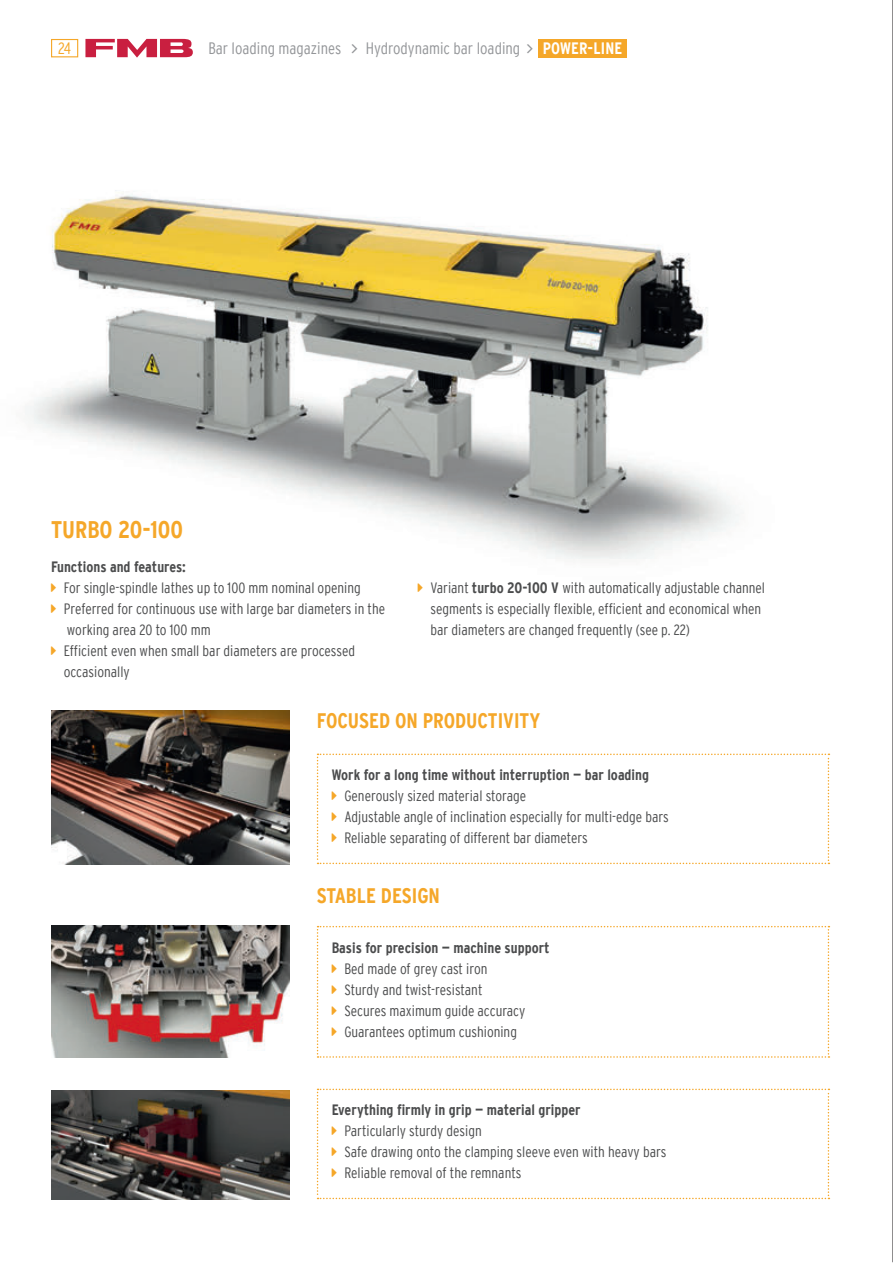
<style>
.page{position:relative;width:893px;height:1263px;background:#fff}
.page>*{position:absolute;margin:0;border:0;box-sizing:border-box;transform-origin:0 0}
.t1{font:700 condensed 24px "Interstate";color:#f5a729}
.t2{font:700 condensed 21px "Interstate";color:#f5a729}
.t3{font:300 condensed 16.5px "Interstate";color:#939598}
.t4{font:700 condensed 16.5px "Interstate";letter-spacing:.01em;color:#fff}
.t5{font:300 condensed 16.5px "Interstate";color:#f5a729}
.t6{font:300 condensed 15px/21px "Interstate";color:#4b4c4d}
.t7{font:700 condensed 15px "Interstate";color:#4b4c4d}
.s1{font-weight:700}
</style>
<div class="page">
<div style="left:51px;top:39px;width:27px;height:18px;border:1px solid #f5a729"></div>
<hr style="left:892px;top:0;width:1px;height:1262px;background:#231f20">
<svg style="left:85px;top:39px;width:108px;height:19px"></svg>
<img style="left:25px;top:190px;width:714px;height:370px">
<div style="left:538px;top:39px;width:88px;height:18px;background:#f5a729"></div>
<img style="left:51px;top:926px;width:238px;height:132px">
<img style="left:51px;top:711px;width:238px;height:153px">
<img style="left:51px;top:1091px;width:238px;height:108px">
<svg style="left:317px;top:926px;width:512px;height:132px"></svg>
<svg style="left:317px;top:753px;width:512px;height:111px"></svg>
<svg style="left:317px;top:1089px;width:512px;height:110px"></svg>
<p class="t5" style="left:58px;top:39px;width:15px">24</p>
<p class="t3" style="left:208px;top:38px;width:134px">Bar loading magazines</p>
<p class="t3" style="left:366px;top:38px;width:156px">Hydrodynamic bar loading</p>
<p class="t4" style="left:543px;top:39px;width:81px">POWER-LINE</p>
<h1 class="t1" style="left:51px;top:516px;width:134px">TURBO 20-100</h1>
<p class="t7" style="left:51px;top:558px;width:136px">Functions and features:</p>
<p class="t6" style="left:64px;top:577px;width:323px">For single-spindle lathes up to 100 mm nominal opening Preferred for continuous use with large bar diameters in the working area 20 to 100 mm<br>Efficient even when small bar diameters are processed occasionally</p>
<p class="t6" style="left:431px;top:577px;width:336px">Variant <span class="s1">turbo 20-100 V</span> with automatically adjustable channel segments is especially flexible, efficient and economical when bar diameters are changed frequently (see p. 22)</p>
<h2 class="t2" style="left:317px;top:708px;width:225px">FOCUSED ON PRODUCTIVITY</h2>
<p class="t7" style="left:332px;top:767px;width:319px">Work for a long time without interruption — bar loading</p>
<p class="t6" style="left:344px;top:785px;width:326px">Generously sized material storage<br>Adjustable angle of inclination especially for multi-edge bars<br>Reliable separating of different bar diameters</p>
<h2 class="t2" style="left:317px;top:884px;width:125px">STABLE DESIGN</h2>
<p class="t7" style="left:332px;top:939px;width:220px">Basis for precision — machine support</p>
<p class="t6" style="left:344px;top:958px;width:182px">Bed made of grey cast iron<br>Sturdy and twist-resistant<br>Secures maximum guide accuracy<br>Guarantees optimum cushioning</p>
<p class="t7" style="left:332px;top:1101px;width:251px">Everything firmly in grip — material gripper</p>
<p class="t6" style="left:344px;top:1120px;width:323px">Particularly sturdy design<br>Safe drawing onto the clamping sleeve even with heavy bars<br>Reliable removal of the remnants</p>
</div>
